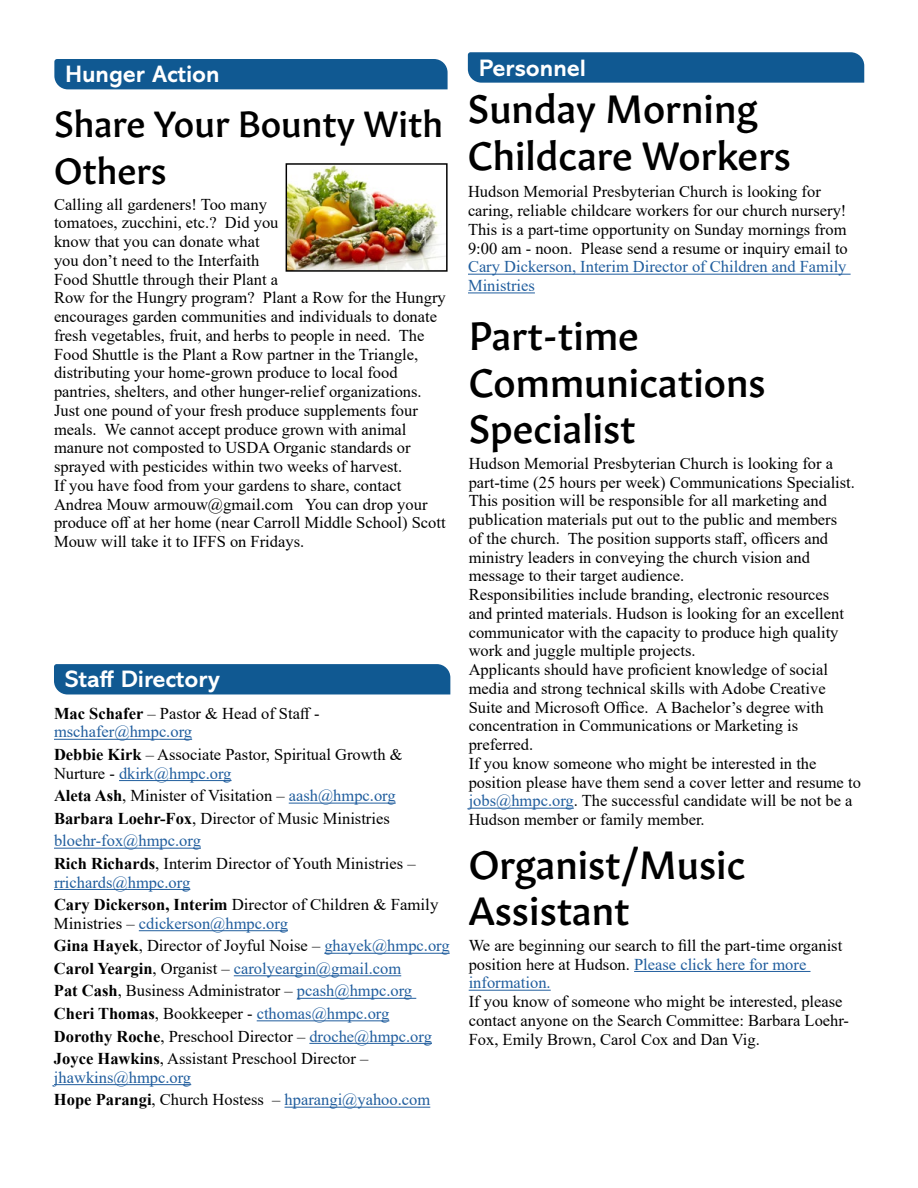
<style>
.page{position:relative;width:918px;height:1188px;background:#fff}
.page>*{position:absolute;margin:0;border:0;box-sizing:border-box;transform-origin:0 0}
.t1{font:39px/46.8px "Gitan Latn Me";color:#000}
.t2{font:36px/46.8px "Gitan Latn Me";color:#000}
.t3{font:700 24px "Abadi MT Pro";color:#fff}
.t4{font:16.5px/18.8px "Times New Roman";color:#000}
.t5{font:16.5px/18.8px "Times New Roman";color:#215e9e}
.s1{font-weight:700}
.s2{color:#215e9e}
.s3{font-weight:700;color:#000}
.s4{color:#000}
</style>
<div class="page">
<hr style="left:469px;top:808px;width:105px;height:1px;background:#215e9e">
<svg style="left:468px;top:52px;width:396px;height:31px;background:#165d94"></svg>
<hr style="left:468px;top:274px;width:383px;height:1px;background:#215e9e">
<hr style="left:468px;top:293px;width:67px;height:1px;background:#215e9e">
<hr style="left:634px;top:971px;width:177px;height:1px;background:#215e9e">
<hr style="left:469px;top:990px;width:82px;height:1px;background:#215e9e">
<hr style="left:54px;top:739px;width:138px;height:1px;background:#215e9e">
<hr style="left:119px;top:780px;width:113px;height:1px;background:#215e9e">
<hr style="left:289px;top:803px;width:107px;height:1px;background:#215e9e">
<hr style="left:54px;top:848px;width:147px;height:1px;background:#215e9e">
<hr style="left:54px;top:889px;width:136px;height:1px;background:#215e9e">
<hr style="left:139px;top:930px;width:149px;height:1px;background:#215e9e">
<hr style="left:324px;top:953px;width:126px;height:1px;background:#215e9e">
<hr style="left:234px;top:975px;width:167px;height:1px;background:#215e9e">
<hr style="left:297px;top:998px;width:119px;height:1px;background:#215e9e">
<hr style="left:257px;top:1020px;width:132px;height:1px;background:#215e9e">
<hr style="left:309px;top:1043px;width:123px;height:1px;background:#215e9e">
<hr style="left:54px;top:1084px;width:137px;height:1px;background:#215e9e">
<hr style="left:285px;top:1107px;width:145px;height:1px;background:#215e9e">
<div style="left:54px;top:664px;width:396px;height:30px;background:#105992"></div>
<div style="left:54px;top:59px;width:394px;height:30px;background:#105992"></div>
<img style="left:288px;top:165px;width:158px;height:105px">
<div style="left:286px;top:163px;width:162px;height:109px;border:1px solid #000"></div>
<h3 class="t3" style="left:66px;top:60px;width:156px">Hunger Action</h3>
<h2 class="t2" style="left:54px;top:98px;width:391px">Share Your Bounty With<br>Others</h2>
<p class="t4" style="left:54px;top:194px;width:393px">Calling all gardeners! Too many<br>tomatoes, zucchini, etc.? Did you<br>know that you can donate what<br>you don’t need to the Interfaith<br>Food Shuttle through their Plant a<br>Row for the Hungry program? Plant a Row for the Hungry encourages garden communities and individuals to donate fresh vegetables, fruit, and herbs to people in need. The Food Shuttle is the Plant a Row partner in the Triangle, distributing your home-grown produce to local food pantries, shelters, and other hunger-relief organizations.<br>Just one pound of your fresh produce supplements four meals. We cannot accept produce grown with animal manure not composted to USDA Organic standards or sprayed with pesticides within two weeks of harvest.<br>If you have food from your gardens to share, contact Andrea Mouw armouw@gmail.com You can drop your produce off at her home (near Carroll Middle School) Scott Mouw will take it to IFFS on Fridays.</p>
<h3 class="t3" style="left:65px;top:666px;width:156px">Staff Directory</h3>
<p class="t4" style="left:54px;top:703px;width:267px"><span class="s1">Mac Schafer</span> – Pastor &amp; Head of Staff - <span class="s2">mschafer@hmpc.org</span></p>
<p class="t4" style="left:54px;top:745px;width:350px"><span class="s1">Debbie Kirk</span> – Associate Pastor, Spiritual Growth &amp;<br>Nurture - <span class="s2">dkirk@hmpc.org</span></p>
<p class="t4" style="left:54px;top:784px;width:363px;line-height:22.5px"><span class="s1">Aleta Ash</span>, Minister of Visitation – <span class="s2">aash@hmpc.org </span><span class="s1">Barbara Loehr-Fox</span>, Director of Music Ministries <span class="s2">bloehr-fox@hmpc.org<br></span><span class="s1">Rich Richards</span>, Interim Director of Youth Ministries –</p>
<p class="t4" style="left:54px;top:870px;width:386px;line-height:22.6px"><span class="s2">rrichards@hmpc.org<br></span><span class="s1">Cary Dickerson, Interim</span> Director of Children &amp; Family</p>
<p class="t4" style="left:54px;top:912px;width:397px;line-height:22.5px">Ministries – <span class="s2">cdickerson@hmpc.org<br></span><span class="s1">Gina Hayek</span>, Director of Joyful Noise – <span class="s2">ghayek@hmpc.org </span><span class="s1">Carol Yeargin</span>, Organist – <span class="s2">carolyeargin@gmail.com<br></span><span class="s1">Pat Cash</span>, Business Administrator – <span class="s2">pcash@hmpc.org </span><span class="s1">Cheri Thomas</span>, Bookkeeper - <span class="s2">cthomas@hmpc.org </span><span class="s1">Dorothy Roche</span>, Preschool Director – <span class="s2">droche@hmpc.org </span><span class="s1">Joyce Hawkins</span>, Assistant Preschool Director –</p>
<p class="t5" style="left:54px;top:1066px;width:378px;line-height:22.5px">jhawkins@hmpc.org<br><span class="s3">Hope Parangi</span><span class="s4">, Church Hostess –</span> hparangi@yahoo.com</p>
<h3 class="t3" style="left:479px;top:54px;width:109px">Personnel</h3>
<h1 class="t1" style="left:468px;top:82px;width:325px">Sunday Morning<br>Childcare Workers</h1>
<p class="t4" style="left:468px;top:182px;width:381px">Hudson Memorial Presbyterian Church is looking for caring, reliable childcare workers for our church nursery!<br>This is a part-time opportunity on Sunday mornings from 9:00 am - noon. Please send a resume or inquiry email to</p>
<p class="t5" style="left:468px;top:257px;width:380px">Cary Dickerson, Interim Director of Children and Family<br>Ministries</p>
<h1 class="t1" style="left:469px;top:309px;width:299px">Part-time<br>Communications<br>Specialist</h1>
<p class="t4" style="left:469px;top:453px;width:394px">Hudson Memorial Presbyterian Church is looking for a part-time (25 hours per week) Communications Specialist.<br>This position will be responsible for all marketing and publication materials put out to the public and members<br>of the church. The position supports staff, officers and ministry leaders in conveying the church vision and message to their target audience.<br>Responsibilities include branding, electronic resources<br>and printed materials. Hudson is looking for an excellent communicator with the capacity to produce high quality work and juggle multiple projects.<br>Applicants should have proficient knowledge of social media and strong technical skills with Adobe Creative Suite and Microsoft Office. A Bachelor’s degree with concentration in Communications or Marketing is preferred.<br>If you know someone who might be interested in the position please have them send a cover letter and resume to <span class="s2">jobs@hmpc.org</span>. The successful candidate will be not be a Hudson member or family member.</p>
<h1 class="t1" style="left:469px;top:838px;width:278px">Organist/Music<br>Assistant</h1>
<p class="t4" style="left:469px;top:935px;width:375px">We are beginning our search to fill the part-time organist position here at Hudson. <span class="s2">Please click here for more information.</span></p>
<p class="t4" style="left:469px;top:992px;width:382px">If you know of someone who might be interested, please contact anyone on the Search Committee: Barbara Loehr-<br>Fox, Emily Brown, Carol Cox and Dan Vig.</p>
</div>
